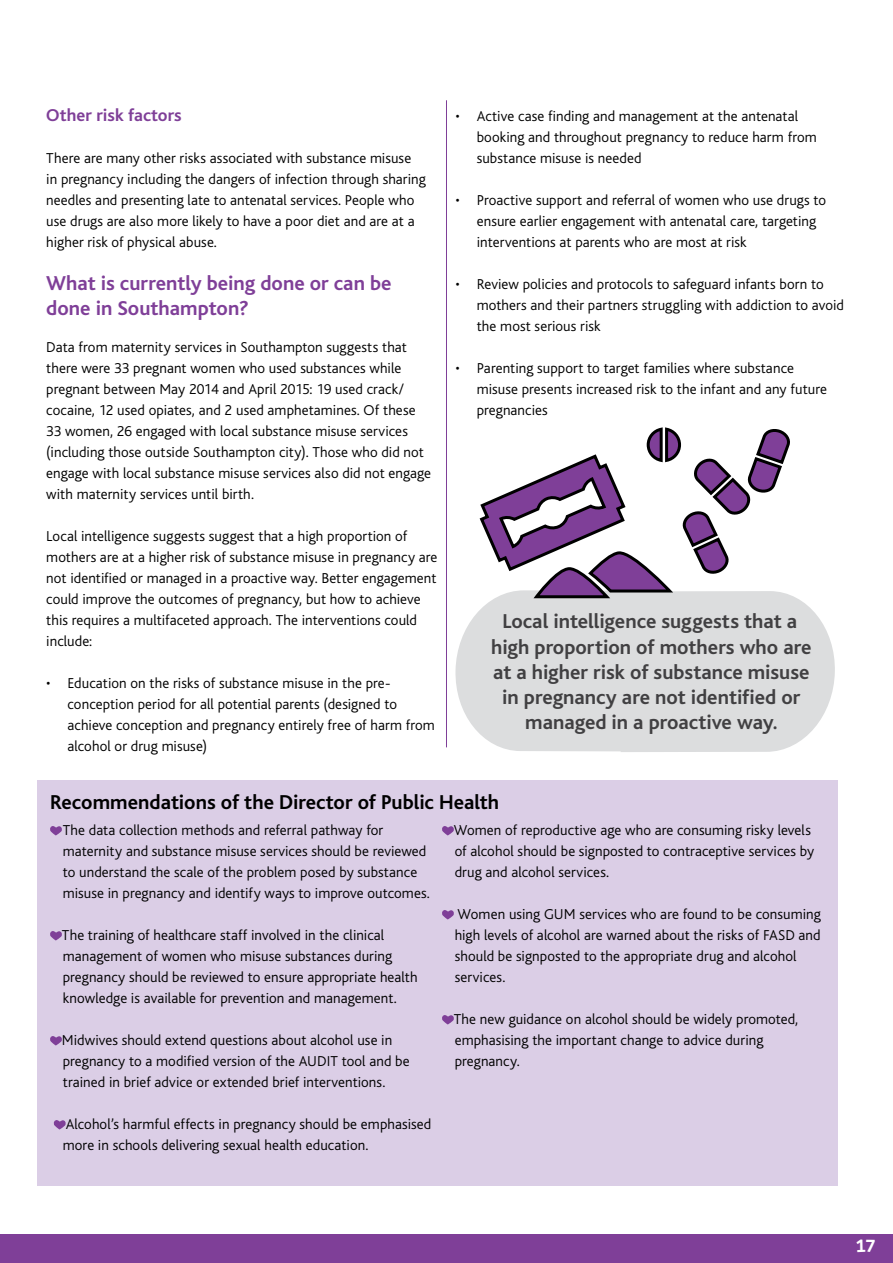
<style>
.page{position:relative;width:893px;height:1263px;background:#fff}
.page>*{position:absolute;margin:0;border:0;box-sizing:border-box;transform-origin:0 0}
.t1{font:22.5px "Change 4 Life Text";color:#fff}
.t2{font:700 21px/25.2px "Bliss";color:#414042;text-align:center}
.t3{font:700 21px/25.2px "Bliss";color:#7f3f98}
.t4{font:700 21px "Bliss";color:#000}
.t5{font:700 18px "Bliss";color:#7f3f98}
.t6{font:300 15px/21px "Bliss";letter-spacing:.005em;color:#000}
</style>
<div class="page">
<div style="left:0;top:1235px;width:893px;height:28px;background:#7f3f98"></div>
<div style="left:37px;top:780px;width:801px;height:405px;background:#dbcee6"></div>
<svg style="left:50px;top:826px;width:12px;height:9px"></svg>
<svg style="left:50px;top:931px;width:12px;height:9px"></svg>
<svg style="left:50px;top:1036px;width:12px;height:9px"></svg>
<svg style="left:54px;top:1120px;width:12px;height:9px"></svg>
<svg style="left:442px;top:826px;width:12px;height:9px"></svg>
<svg style="left:442px;top:910px;width:12px;height:9px"></svg>
<svg style="left:442px;top:1015px;width:12px;height:9px"></svg>
<hr style="left:446px;top:100px;width:1px;height:647px;background:#7f3f98">
<svg style="left:455px;top:427px;width:380px;height:325px"></svg>
<p class="t5" style="left:46px;top:106px;width:137px">Other risk factors</p>
<p class="t6" style="left:46px;top:148px;width:381px">There are many other risks associated with substance misuse in pregnancy including the dangers of infection through sharing needles and presenting late to antenatal services. People who use drugs are also more likely to have a poor diet and are at a higher risk of physical abuse.</p>
<h2 class="t3" style="left:46px;top:270px;width:347px">What is currently being done or can be done in Southampton?</h2>
<p class="t6" style="left:46px;top:337px;width:386px">Data from maternity services in Southampton suggests that there were 33 pregnant women who used substances while pregnant between May 2014 and April 2015: 19 used crack/ cocaine, 12 used opiates, and 2 used amphetamines. Of these 33 women, 26 engaged with local substance misuse services (including those outside Southampton city). Those who did not engage with local substance misuse services also did not engage with maternity services until birth.</p>
<p class="t6" style="left:46px;top:526px;width:393px">Local intelligence suggests suggest that a high proportion of mothers are at a higher risk of substance misuse in pregnancy are not identified or managed in a proactive way. Better engagement could improve the outcomes of pregnancy, but how to achieve this requires a multifaceted approach. The interventions could include:</p>
<p class="t6" style="left:68px;top:673px;width:369px;text-indent:-21px">• Education on the risks of substance misuse in the pre&shy;conception period for all potential parents (designed to achieve conception and pregnancy entirely free of harm from alcohol or drug misuse)</p>
<p class="t6" style="left:477px;top:106px;width:341px;text-indent:-21px">• Active case finding and management at the antenatal booking and throughout pregnancy to reduce harm from substance misuse is needed</p>
<p class="t6" style="left:477px;top:190px;width:351px;text-indent:-21px">• Proactive support and referral of women who use drugs to ensure earlier engagement with antenatal care, targeting interventions at parents who are most at risk</p>
<p class="t6" style="left:477px;top:274px;width:369px;text-indent:-21px">• Review policies and protocols to safeguard infants born to mothers and their partners struggling with addiction to avoid the most serious risk</p>
<p class="t6" style="left:477px;top:358px;width:352px;text-indent:-21px">• Parenting support to target families where substance misuse presents increased risk to the infant and any future pregnancies</p>
<h2 class="t2" style="left:491px;top:609px;width:322px">Local intelligence suggests that a high proportion of mothers who are at a higher risk of substance misuse in pregnancy are not identified or managed in a proactive way.</h2>
<h2 class="t4" style="left:50px;top:791px;width:451px">Recommendations of the Director of Public Health</h2>
<p class="t6" style="left:63px;top:820px;width:369px">The data collection methods and referral pathway for maternity and substance misuse services should be reviewed to understand the scale of the problem posed by substance misuse in pregnancy and identify ways to improve outcomes.</p>
<p class="t6" style="left:62px;top:925px;width:357px">The training of healthcare staff involved in the clinical management of women who misuse substances during pregnancy should be reviewed to ensure appropriate health knowledge is available for prevention and management.</p>
<p class="t6" style="left:62px;top:1030px;width:349px">Midwives should extend questions about alcohol use in pregnancy to a modified version of the AUDIT tool and be trained in brief advice or extended brief interventions.</p>
<p class="t6" style="left:63px;top:1114px;width:370px">Alcohol’s harmful effects in pregnancy should be emphasised more in schools delivering sexual health education.</p>
<p class="t6" style="left:454px;top:820px;width:362px">Women of reproductive age who are consuming risky levels of alcohol should be signposted to contraceptive services by drug and alcohol services.</p>
<p class="t6" style="left:455px;top:904px;width:368px">Women using GUM services who are found to be consuming high levels of alcohol are warned about the risks of FASD and should be signposted to the appropriate drug and alcohol services.</p>
<p class="t6" style="left:454px;top:1009px;width:346px">The new guidance on alcohol should be widely promoted, emphasising the important change to advice during pregnancy.</p>
<h1 class="t1" style="left:856px;top:1236px;width:21px">17</h1>
</div>
